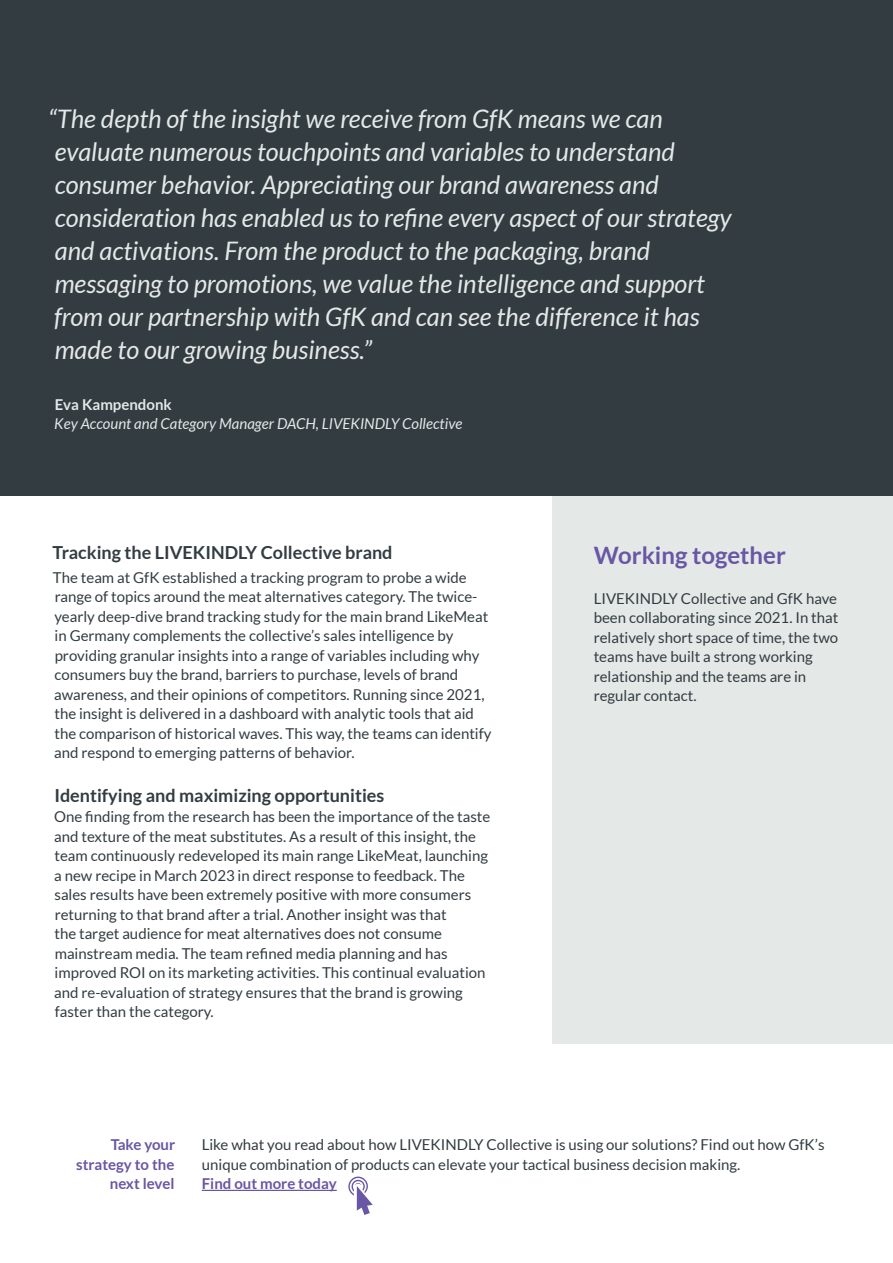
<style>
.page{position:relative;width:893px;height:1263px;background:#fff}
.page>*{position:absolute;margin:0;border:0;box-sizing:border-box;transform-origin:0 0}
.t1{font:italic 25.5px/33px "Lato";color:#e4e8e7}
.t2{font:700 24px "Lato";color:#6956a4}
.t3{font:700 18px "Lato";color:#323c41}
.t4{font:15px/19.5px "Lato";color:#323c41}
.t5{font:italic 15px "Lato";color:#e4e8e7}
.t6{font:700 15px/19.5px "Lato";color:#6956a4;text-align:right}
.t7{font:700 15px "Lato";color:#e4e8e7}
</style>
<div class="page">
<div style="left:553px;top:495px;width:340px;height:549px;background:#e4e8e7"></div>
<div style="left:0;top:0;width:893px;height:495px;background:#323c41"></div>
<hr style="left:202px;top:1190px;width:135px;height:1px;background:#6956a4">
<svg style="left:348px;top:1176px;width:25px;height:39px"></svg>
<p class="t1" style="left:48px;top:103px;width:685px">“The depth of the insight we receive from GfK means we can evaluate numerous touchpoints and variables to understand consumer behavior. Appreciating our brand awareness and consideration has enabled us to refine every aspect of our strategy and activations. From the product to the packaging, brand messaging to promotions, we value the intelligence and support from our partnership with GfK and can see the difference it has made to our growing business.”</p>
<p class="t7" style="left:55px;top:395px;width:119px">Eva Kampendonk</p>
<p class="t5" style="left:54px;top:415px;width:409px">Key Account and Category Manager DACH, LIVEKINDLY Collective</p>
<p class="t3" style="left:52px;top:542px;width:342px">Tracking the LIVEKINDLY Collective brand</p>
<p class="t4" style="left:53px;top:568px;width:440px">The team at GfK established a tracking program to probe a wide range of topics around the meat alternatives category. The twice&shy;yearly deep-dive brand tracking study for the main brand LikeMeat in Germany complements the collective’s sales intelligence by providing granular insights into a range of variables including why consumers buy the brand, barriers to purchase, levels of brand awareness, and their opinions of competitors. Running since 2021, the insight is delivered in a dashboard with analytic tools that aid the comparison of historical waves. This way, the teams can identify and respond to emerging patterns of behavior.</p>
<p class="t3" style="left:54px;top:786px;width:332px">Identifying and maximizing opportunities</p>
<p class="t4" style="left:54px;top:807px;width:438px">One finding from the research has been the importance of the taste and texture of the meat substitutes. As a result of this insight, the team continuously redeveloped its main range LikeMeat, launching a new recipe in March 2023 in direct response to feedback. The sales results have been extremely positive with more consumers returning to that brand after a trial. Another insight was that<br>the target audience for meat alternatives does not consume mainstream media. The team refined media planning and has improved ROI on its marketing activities. This continual evaluation and re-evaluation of strategy ensures that the brand is growing faster than the category.</p>
<h2 class="t2" style="left:594px;top:541px;width:194px">Working together</h2>
<p class="t4" style="left:594px;top:588px;width:246px">LIVEKINDLY Collective and GfK have been collaborating since 2021. In that relatively short space of time, the two teams have built a strong working relationship and the teams are in regular contact.</p>
<p class="t6" style="left:76px;top:1135px;width:101px">Take your strategy to the next level</p>
<p class="t4" style="left:202px;top:1135px;width:624px">Like what you read about how LIVEKINDLY Collective is using our solutions? Find out how GfK’s unique combination of products can elevate your tactical business decision making.</p>
<p class="t6" style="left:202px;top:1174px;width:136px">Find out more today</p>
</div>
